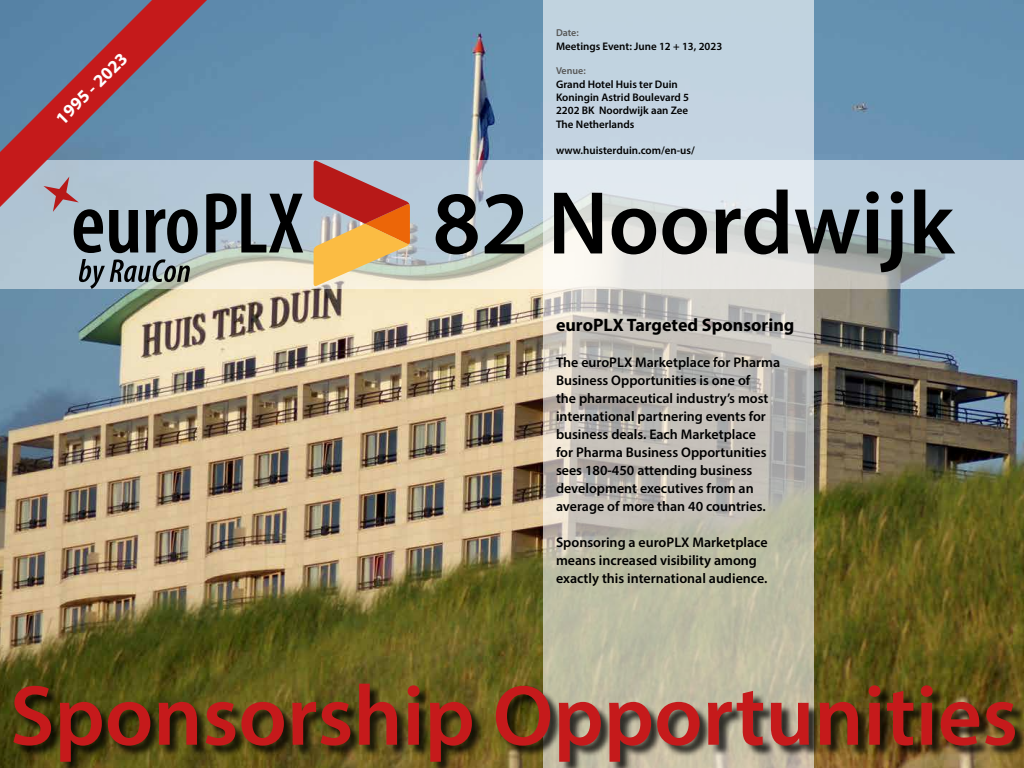
<style>
.page{position:relative;width:1024px;height:768px;background:#fff}
.page>*{position:absolute;margin:0;border:0;box-sizing:border-box;transform-origin:0 0}
.t1{font:600 90px "Myriad Pro";color:#000}
.t2{font:600 86px "Myriad Pro";color:#c51a1b}
.t3{font:700 18px "Myriad Pro";color:#000}
.t4{font:700 18px "Myriad Pro";color:#fff}
.t5{font:600 14px/18px "Myriad Pro";color:#000}
.t6{font:600 11px/13.2px "Myriad Pro";color:#000}
.t7{font:600 10px "Myriad Pro";color:#575756}
</style>
<div class="page">
<img style="left:0;top:0;width:1024px;height:768px">
<svg style="left:543px;top:0;width:271px;height:685px;background:#c0c3bd"></svg>
<svg style="left:0;top:161px;width:1024px;height:128px;background:#cad4d8"></svg>
<svg style="left:0;top:0;width:227px;height:246px;background:#817990"></svg>
<div style="left:16px;top:685px;width:1008px;height:83px;background:#000;opacity:.75"></div>
<svg style="left:314px;top:159px;width:96px;height:128px;background:#d09471"></svg>
<svg style="left:206px;top:193px;width:97px;height:59px;background:#626c73"></svg>
<svg style="left:43px;top:177px;width:155px;height:76px;background:#86909a"></svg>
<svg style="left:79px;top:259px;width:111px;height:30px;background:#818d91"></svg>
<p class="t4" style="left:50px;top:113px;width:94px;rotate:-45deg">1995 - 2023</p>
<p class="t7" style="left:556px;top:26px;width:24px">Date:</p>
<p class="t7" style="left:556px;top:64px;width:31px">Venue:</p>
<p class="t6" style="left:556px;top:39px;width:168px">Meetings Event: June 12 + 13, 2023</p>
<p class="t6" style="left:556px;top:77px;width:135px">Grand Hotel Huis ter Duin<br>Koningin Astrid Boulevard 5<br>2202 BK Noordwijk aan Zee<br>The Netherlands</p>
<p class="t6" style="left:556px;top:143px;width:140px">www.huisterduin.com/en-us/</p>
<h1 class="t1" style="left:433px;top:166px;width:523px">82 Noordwijk</h1>
<p class="t3" style="left:556px;top:314px;width:240px">euroPLX Targeted Sponsoring</p>
<p class="t5" style="left:556px;top:353px;width:226px">The euroPLX Marketplace for Pharma Business Opportunities is one of<br>the pharmaceutical industry’s most international partnering events for business deals. Each Marketplace<br>for Pharma Business Opportunities sees 180-450 attending business development executives from an average of more than 40 countries.</p>
<p class="t5" style="left:556px;top:533px;width:213px">Sponsoring a euroPLX Marketplace means increased visibility among exactly this international audience.</p>
<h2 class="t2" style="left:10px;top:661px;width:1010px">Sponsorship Opportunities</h2>
</div>
